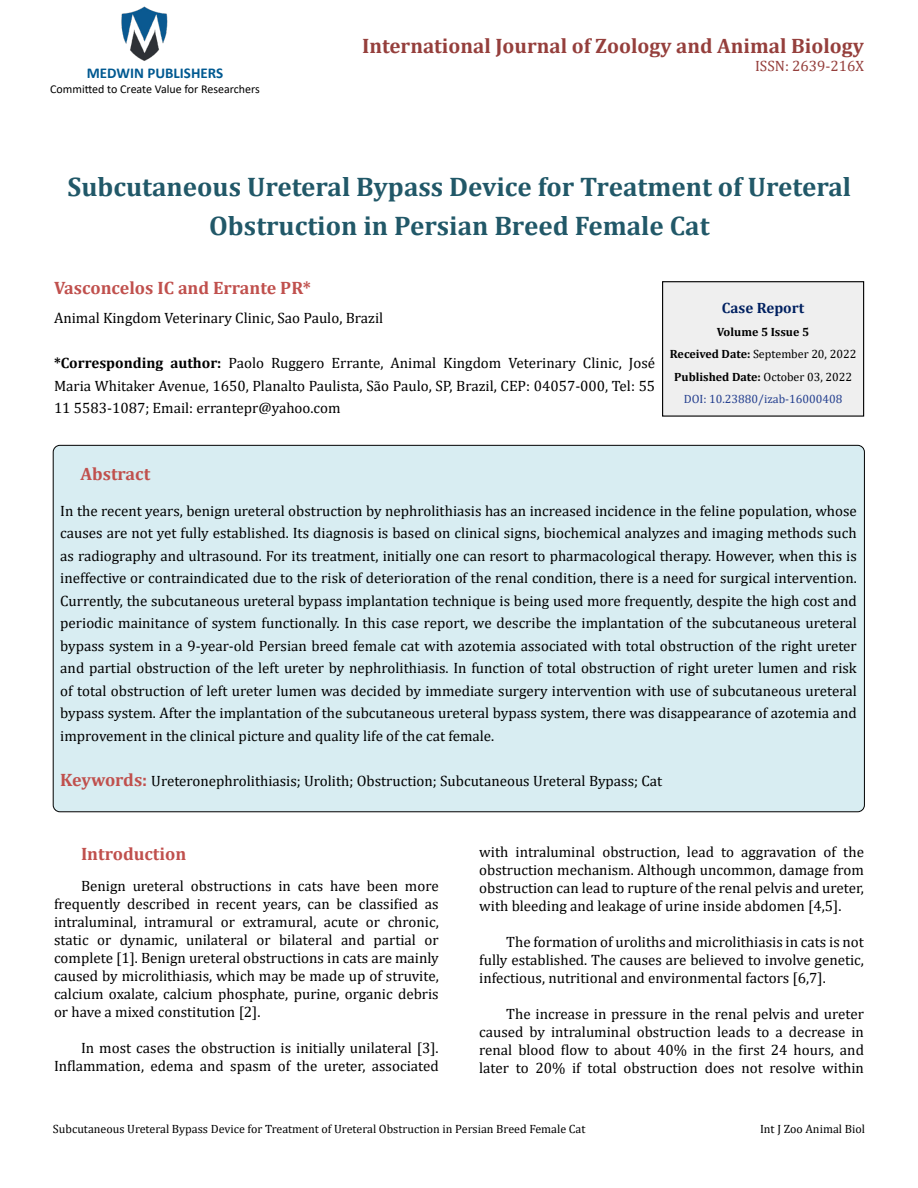
<style>
.page{position:relative;width:918px;height:1188px;background:#fff}
.page>*{position:absolute;margin:0;border:0;box-sizing:border-box;transform-origin:0 0}
.t1{font:700 27px/39px "Cambria";color:#215868;text-align:center}
.t2{font:700 21px "Cambria";color:#953f3c}
.t3{font:700 18px "Cambria";color:#c0504d}
.t4{font:15px/18px "Cambria";color:#000;text-align:justify}
.t5{font:700 15px "Calibri";color:#005991}
.t6{font:15px "Cambria";color:#953f3c}
.t7{font:700 15px "Cambria";color:#002060}
.t8{font:12px "Cambria";color:#000}
.t9{font:700 12px/22.5px "Cambria";color:#000;text-align:center}
.t10{font:12px "Calibri";color:#000}
.s1{font-weight:700}
.s2{font-weight:400}
.s3{font-weight:400;color:#25408f}
.s4{font-weight:700;font-size:18px;color:#c0504d}
</style>
<div class="page">
<img style="left:121px;top:6px;width:47px;height:55px">
<div style="left:663px;top:282px;width:201px;height:134px;background:#efefef"></div>
<div style="left:662px;top:281px;width:202px;height:136px;border:1px solid #000"></div>
<div style="left:53px;top:445px;width:811px;height:367px;background:#d8edf2;border-radius:7px"></div>
<p class="t5" style="left:87px;top:63px;width:138px">MEDWIN PUBLISHERS</p>
<p class="t10" style="left:50px;top:80px;width:211px">Committed to Create Value for Researchers</p>
<h2 class="t2" style="left:362px;top:31px;width:503px">International Journal of Zoology and Animal Biology</h2>
<p class="t6" style="left:755px;top:57px;width:110px">ISSN: 2639-216X</p>
<h1 class="t1" style="left:68px;top:167px;width:785px">Subcutaneous Ureteral Bypass Device for Treatment of Ureteral<br>Obstruction in Persian Breed Female Cat</h1>
<p class="t3" style="left:54px;top:275px;width:259px">Vasconcelos IC and Errante PR*</p>
<p class="t4" style="left:54px;top:309px;width:331px">Animal Kingdom Veterinary Clinic, Sao Paulo, Brazil</p>
<p class="t4" style="left:54px;top:352px;width:603px;line-height:22.5px"><span class="s1">*Corresponding author:</span> Paolo Ruggero Errante, Animal Kingdom Veterinary Clinic, José Maria Whitaker Avenue, 1650, Planalto Paulista, São Paulo, SP, Brazil, CEP: 04057-000, Tel: 55<br>11 5583-1087; Email: errantepr@yahoo.com</p>
<p class="t7" style="left:722px;top:298px;width:84px">Case Report</p>
<p class="t9" style="left:670px;top:320px;width:188px">Volume 5 Issue 5<br>Received Date: <span class="s2">September 20, 2022<br></span>Published Date: <span class="s2">October 03, 2022<br></span><span class="s3">DOI: 10.23880/izab-16000408</span></p>
<p class="t3" style="left:81px;top:461px;width:71px">Abstract</p>
<p class="t4" style="left:60px;top:499px;width:798px;line-height:22.5px">In the recent years, benign ureteral obstruction by nephrolithiasis has an increased incidence in the feline population, whose causes are not yet fully established. Its diagnosis is based on clinical signs, biochemical analyzes and imaging methods such as radiography and ultrasound. For its treatment, initially one can resort to pharmacological therapy. However, when this is ineffective or contraindicated due to the risk of deterioration of the renal condition, there is a need for surgical intervention.<br>Currently, the subcutaneous ureteral bypass implantation technique is being used more frequently, despite the high cost and periodic mainitance of system functionally. In this case report, we describe the implantation of the subcutaneous ureteral bypass system in a 9-year-old Persian breed female cat with azotemia associated with total obstruction of the right ureter and partial obstruction of the left ureter by nephrolithiasis. In function of total obstruction of right ureter lumen and risk of total obstruction of left ureter lumen was decided by immediate surgery intervention with use of subcutaneous ureteral bypass system. After the implantation of the subcutaneous ureteral bypass system, there was disappearance of azotemia and improvement in the clinical picture and quality life of the cat female.</p>
<p class="t4" style="left:60px;top:772px;width:603px"><span class="s4">Keywords:</span> Ureteronephrolithiasis; Urolith; Obstruction; Subcutaneous Ureteral Bypass; Cat</p>
<p class="t3" style="left:81px;top:841px;width:107px">Introduction</p>
<p class="t4" style="left:54px;top:877px;width:386px;text-indent:27px">Benign ureteral obstructions in cats have been more frequently described in recent years, can be classified as intraluminal, intramural or extramural, acute or chronic, static or dynamic, unilateral or bilateral and partial or complete [1]. Benign ureteral obstructions in cats are mainly caused by microlithiasis, which may be made up of struvite, calcium oxalate, calcium phosphate, purine, organic debris or have a mixed constitution [2].</p>
<p class="t4" style="left:54px;top:1039px;width:386px;text-align:right">In most cases the obstruction is initially unilateral [3].<br>Inflammation, edema and spasm of the ureter, associated</p>
<p class="t4" style="left:479px;top:843px;width:386px">with intraluminal obstruction, lead to aggravation of the obstruction mechanism. Although uncommon, damage from obstruction can lead to rupture of the renal pelvis and ureter, with bleeding and leakage of urine inside abdomen [4,5].</p>
<p class="t4" style="left:479px;top:933px;width:386px;text-indent:27px">The formation of uroliths and microlithiasis in cats is not fully established. The causes are believed to involve genetic, infectious, nutritional and environmental factors [6,7].</p>
<p class="t4" style="left:479px;top:1005px;width:386px;text-indent:27px">The increase in pressure in the renal pelvis and ureter caused by intraluminal obstruction leads to a decrease in renal blood flow to about 40% in the first 24 hours, and later to 20% if total obstruction does not resolve within</p>
<p class="t8" style="left:53px;top:1122px;width:534px">Subcutaneous Ureteral Bypass Device for Treatment of Ureteral Obstruction in Persian Breed Female Cat</p>
<p class="t8" style="left:760px;top:1122px;width:106px">Int J Zoo Animal Biol</p>
</div>
